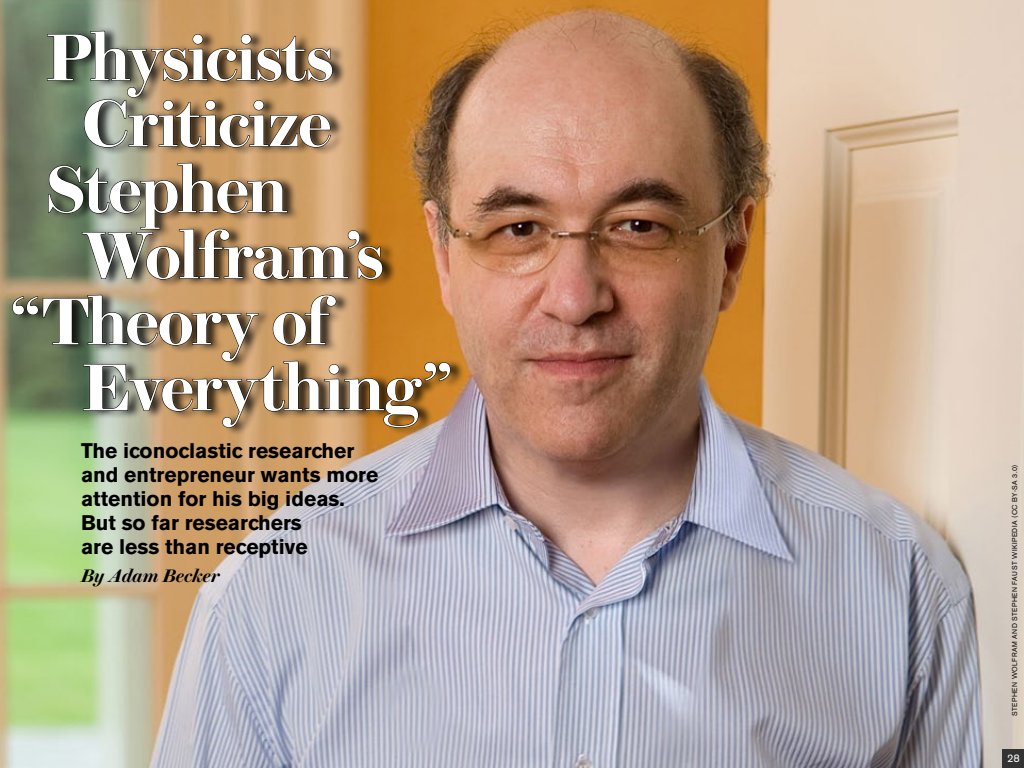
<style>
.page{position:relative;width:1024px;height:768px;background:#fff}
.page>*{position:absolute;margin:0;border:0;box-sizing:border-box;transform-origin:0 0}
.t1{font:600 66px "Brunel Deck";letter-spacing:-.025em;color:#fff}
.t2{font:700 21px/24px "Akzidenz Grotesk BE";color:#000}
.t3{font:italic 600 18px "Brunel Deck";color:#000}
.t4{font:11px "Akzidenz Grotesk BE";color:#fff}
.t5{font:7px "Akzidenz Grotesk BE";letter-spacing:.07em;color:#000}
</style>
<div class="page">
<img style="left:0;top:0;width:1024px;height:768px">
<div style="left:14px;top:26px;width:451px;height:410px;background:#000;opacity:.75"></div>
<svg style="left:47px;top:31px;width:286px;height:117px;background:#847354"></svg>
<svg style="left:48px;top:163px;width:335px;height:117px;background:#8e7754"></svg>
<img style="left:12px;top:295px;width:439px;height:133px">
<div style="left:1003px;top:749px;width:21px;height:19px;background:#333"></div>
<h1 class="t1" style="left:46px;top:20px;width:289px">Physicists</h1>
<h1 class="t1" style="left:82px;top:86px;width:251px">Criticize</h1>
<h1 class="t1" style="left:46px;top:152px;width:243px">Stephen</h1>
<h1 class="t1" style="left:82px;top:218px;width:303px">Wolfram’s</h1>
<h1 class="t1" style="left:10px;top:284px;width:327px">“Theory of</h1>
<h1 class="t1" style="left:82px;top:350px;width:372px">Everything”</h1>
<p class="t2" style="left:81px;top:439px;width:299px">The iconoclastic researcher and entrepreneur wants more attention for his big ideas.<br>But so far researchers<br>are less than receptive</p>
<p class="t3" style="left:81px;top:565px;width:140px">By Adam Becker</p>
<p class="t5" style="left:1011px;top:716px;width:253px;rotate:-90deg">STEPHEN WOLFRAM AND STEPHEN FAUST WIKIPEDIA (CC BY-SA 3.0)</p>
<p class="t4" style="left:1007px;top:752px;width:14px">28</p>
</div>
